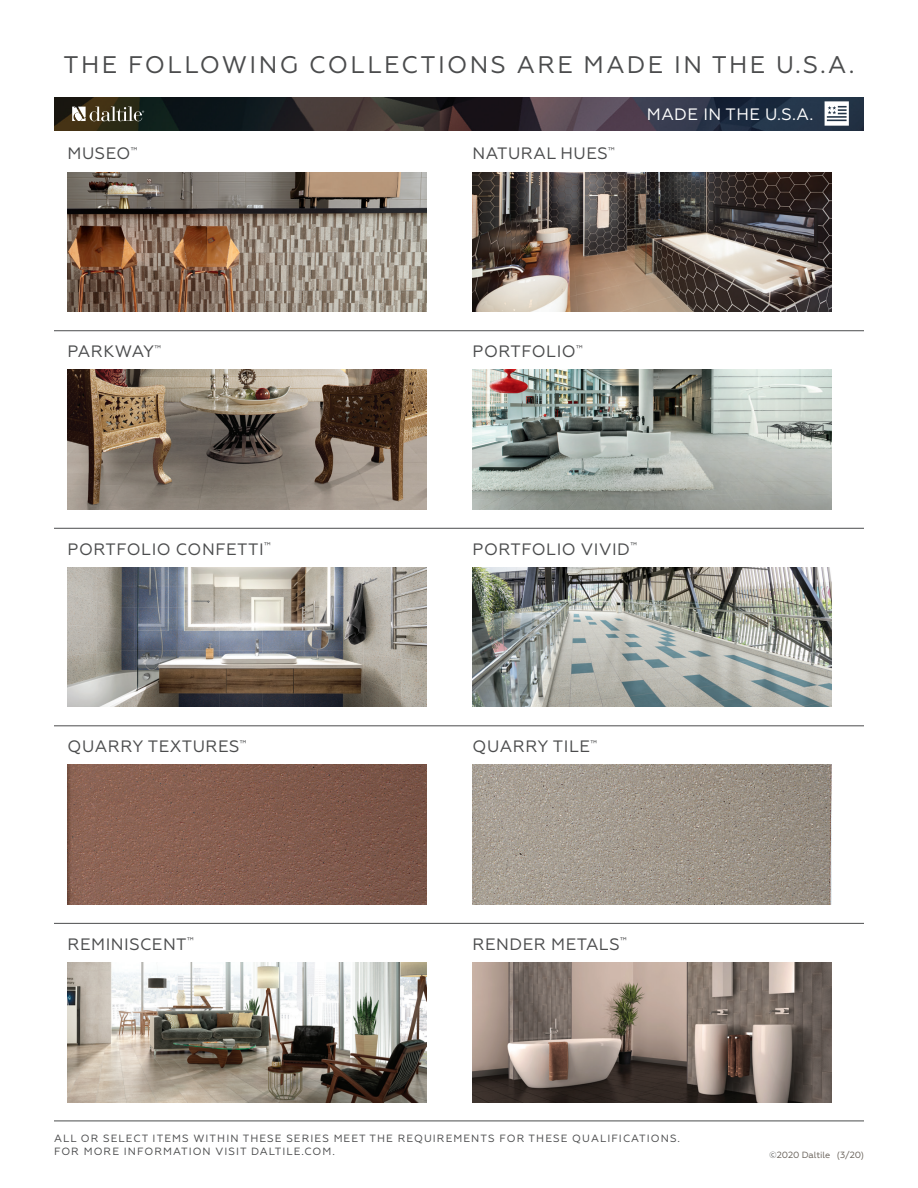
<style>
.page{position:relative;width:918px;height:1188px;background:#fff}
.page>*{position:absolute;margin:0;border:0;box-sizing:border-box;transform-origin:0 0}
.t1{font:24px "Geometria";letter-spacing:.1em;color:#4b4c4d}
.t2{font:16.5px "Geometria";letter-spacing:.03em;color:#4b4c4d}
.t3{font:16.5px "Geometria";letter-spacing:.03em;color:#fff}
.t4{font:16.5px "Geometria";letter-spacing:-.005em;color:#4b4c4d}
.t5{font:10.5px/12.6px "Geometria";letter-spacing:.1em;color:#4b4c4d}
.t6{font:9px "Geometria";letter-spacing:-.01em;color:#676058}
.s1{color:#4e4f4e}
</style>
<div class="page">
<hr style="left:54px;top:330px;width:405px;height:1px;background:#4b4c4d">
<hr style="left:459px;top:330px;width:405px;height:1px;background:#4b4c4d">
<hr style="left:54px;top:528px;width:405px;height:1px;background:#4b4c4d">
<hr style="left:459px;top:528px;width:405px;height:1px;background:#4b4c4d">
<hr style="left:54px;top:726px;width:405px;height:1px;background:#4b4c4d">
<hr style="left:459px;top:726px;width:405px;height:1px;background:#4b4c4d">
<hr style="left:54px;top:923px;width:405px;height:1px;background:#4b4c4d">
<hr style="left:459px;top:923px;width:405px;height:1px;background:#4b4c4d">
<hr style="left:54px;top:1121px;width:405px;height:1px;background:#4b4c4d">
<hr style="left:459px;top:1121px;width:405px;height:1px;background:#4b4c4d">
<img style="left:54px;top:97px;width:810px;height:34px">
<svg style="left:72px;top:107px;width:72px;height:15px"></svg>
<svg style="left:825px;top:101px;width:24px;height:25px"></svg>
<img style="left:68px;top:172px;width:358px;height:140px">
<img style="left:472px;top:172px;width:359px;height:140px">
<img style="left:68px;top:370px;width:358px;height:139px">
<img style="left:472px;top:370px;width:359px;height:139px">
<img style="left:68px;top:567px;width:358px;height:140px">
<img style="left:472px;top:567px;width:359px;height:140px">
<img style="left:68px;top:765px;width:358px;height:140px">
<img style="left:472px;top:765px;width:359px;height:140px">
<img style="left:68px;top:962px;width:358px;height:140px">
<img style="left:472px;top:962px;width:359px;height:140px">
<h1 class="t1" style="left:64px;top:50px;width:792px">THE FOLLOWING COLLECTIONS ARE MADE IN THE U.S.A.</h1>
<p class="t2" style="left:68px;top:144px;width:71px">MUSEO<sup>™</sup></p>
<p class="t2" style="left:473px;top:144px;width:144px">NATURAL HUES<sup>™</sup></p>
<p class="t3" style="left:647px;top:105px;width:168px">MADE IN THE U.S.A.</p>
<p class="t4" style="left:68px;top:342px;width:95px">PARKWAY<sup>™</sup></p>
<p class="t2" style="left:473px;top:342px;width:112px">PORTFOLIO<sup>™</sup></p>
<p class="t2" style="left:68px;top:539px;width:205px">PORTFOLIO CONFETTI<sup>™</sup></p>
<p class="t2" style="left:473px;top:539px;width:166px">PORTFOLIO VIVID<sup>™</sup></p>
<p class="t2" style="left:68px;top:737px;width:181px">QUARRY TEXTURES<sup>™</sup></p>
<p class="t2" style="left:473px;top:737px;width:126px">QUARRY TILE<sup>™</sup></p>
<p class="t2" style="left:68px;top:934px;width:128px">REMINISCENT<sup>™</sup></p>
<p class="t2" style="left:473px;top:934px;width:156px">RENDER METALS<sup>™</sup></p>
<p class="t5" style="left:54px;top:1132px;width:627px">ALL OR SELECT ITEMS WITHIN THESE SERIES MEET THE REQUIREMENTS FOR THESE QUALIFICATIONS.<br>FOR MORE INFORMATION VISIT DALTILE.COM.</p>
<p class="t6" style="left:769px;top:1150px;width:96px"><span class="s1">©</span>2020 Daltile (3/20)</p>
</div>
